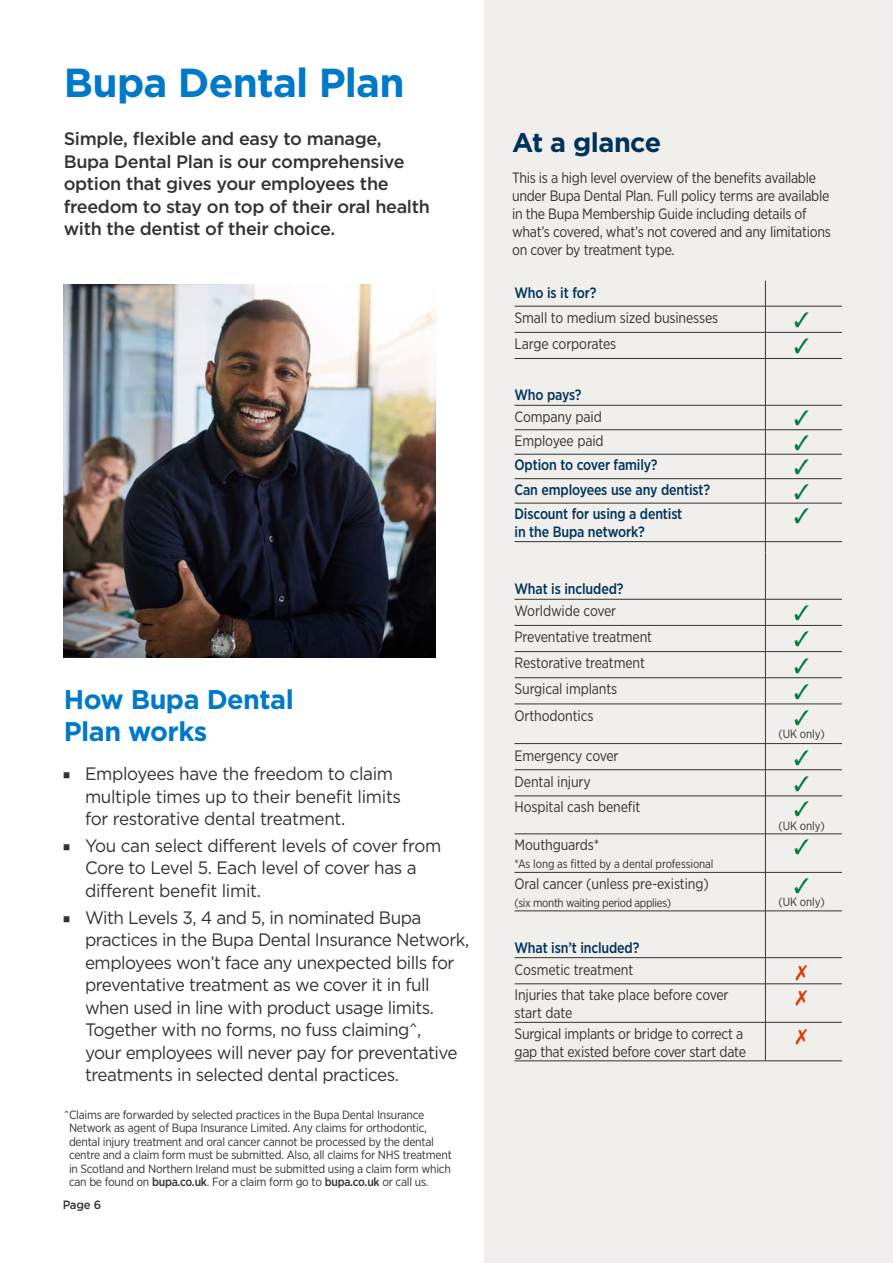
<style>
.page{position:relative;width:893px;height:1263px;background:#fff}
.page>*{position:absolute;margin:0;border:0;box-sizing:border-box;transform-origin:0 0}
.t1{font:700 40.5px "Gotham";letter-spacing:-.02em;color:#0079c8}
.t2{font:700 27px/31.5px "Gotham";letter-spacing:-.02em;color:#0079c8}
.t3{font:700 27px "Gotham";letter-spacing:-.02em;color:#00335b}
.t4{font:18px/22.5px "Gotham";letter-spacing:-.03em;color:#333;scale:.95 1}
.t5{font:500 18px/22.5px "Gotham";letter-spacing:-.02em;color:#333}
.t6{font:15px/18px "Gotham Narrow";letter-spacing:-.02em;color:#333;scale:.95 1}
.t7{font:500 15px/18px "Gotham Narrow";letter-spacing:-.01em;color:#00335b;scale:.95 1}
.t8{font:12px/13.5px "Gotham Narrow";letter-spacing:-.02em;color:#333}
.t9{font:12px "Gotham Narrow";letter-spacing:-.02em;color:#333;scale:.95 1}
.t10{font:500 12px "Gotham";color:#333;scale:.95 1}
.s1{font-weight:500}
</style>
<div class="page">
<div style="left:485px;top:0;width:408px;height:1263px;background:#f1efeb"></div>
<hr style="left:514px;top:358px;width:251px;height:1px;background:#333">
<hr style="left:765px;top:358px;width:77px;height:1px;background:#333">
<hr style="left:514px;top:306px;width:251px;height:1px;background:#333">
<hr style="left:765px;top:306px;width:77px;height:1px;background:#333">
<hr style="left:514px;top:332px;width:251px;height:1px;background:#333">
<hr style="left:765px;top:332px;width:77px;height:1px;background:#333">
<hr style="left:514px;top:405px;width:251px;height:1px;background:#333">
<hr style="left:765px;top:405px;width:77px;height:1px;background:#333">
<hr style="left:514px;top:429px;width:251px;height:1px;background:#333">
<hr style="left:765px;top:429px;width:77px;height:1px;background:#333">
<hr style="left:514px;top:599px;width:251px;height:1px;background:#333">
<hr style="left:765px;top:599px;width:77px;height:1px;background:#333">
<hr style="left:514px;top:625px;width:251px;height:1px;background:#333">
<hr style="left:765px;top:625px;width:77px;height:1px;background:#333">
<hr style="left:514px;top:651px;width:251px;height:1px;background:#333">
<hr style="left:765px;top:651px;width:77px;height:1px;background:#333">
<hr style="left:514px;top:677px;width:251px;height:1px;background:#333">
<hr style="left:765px;top:677px;width:77px;height:1px;background:#333">
<hr style="left:514px;top:704px;width:251px;height:1px;background:#333">
<hr style="left:765px;top:704px;width:77px;height:1px;background:#333">
<hr style="left:514px;top:743px;width:251px;height:1px;background:#333">
<hr style="left:765px;top:743px;width:77px;height:1px;background:#333">
<hr style="left:514px;top:769px;width:251px;height:1px;background:#333">
<hr style="left:765px;top:769px;width:77px;height:1px;background:#333">
<hr style="left:514px;top:796px;width:251px;height:1px;background:#333">
<hr style="left:765px;top:796px;width:77px;height:1px;background:#333">
<hr style="left:514px;top:834px;width:251px;height:1px;background:#333">
<hr style="left:765px;top:834px;width:77px;height:1px;background:#333">
<hr style="left:514px;top:872px;width:251px;height:1px;background:#333">
<hr style="left:765px;top:872px;width:77px;height:1px;background:#333">
<hr style="left:514px;top:911px;width:251px;height:1px;background:#333">
<hr style="left:765px;top:911px;width:77px;height:1px;background:#333">
<hr style="left:514px;top:957px;width:251px;height:1px;background:#333">
<hr style="left:765px;top:957px;width:77px;height:1px;background:#333">
<hr style="left:514px;top:983px;width:251px;height:1px;background:#333">
<hr style="left:765px;top:983px;width:77px;height:1px;background:#333">
<hr style="left:514px;top:1022px;width:251px;height:1px;background:#333">
<hr style="left:765px;top:1022px;width:77px;height:1px;background:#333">
<hr style="left:514px;top:1060px;width:251px;height:1px;background:#333">
<hr style="left:765px;top:1060px;width:77px;height:1px;background:#333">
<hr style="left:514px;top:454px;width:251px;height:1px;background:#333">
<hr style="left:765px;top:454px;width:77px;height:1px;background:#333">
<hr style="left:514px;top:478px;width:251px;height:1px;background:#333">
<hr style="left:765px;top:478px;width:77px;height:1px;background:#333">
<hr style="left:514px;top:503px;width:251px;height:1px;background:#333">
<hr style="left:765px;top:503px;width:77px;height:1px;background:#333">
<hr style="left:514px;top:541px;width:251px;height:1px;background:#333">
<hr style="left:765px;top:541px;width:77px;height:1px;background:#333">
<svg style="left:765px;top:281px;width:1px;height:77px"></svg>
<hr style="left:765px;top:359px;width:1px;height:46px;background:#333">
<svg style="left:765px;top:405px;width:1px;height:98px"></svg>
<hr style="left:765px;top:503px;width:1px;height:38px;background:#333">
<hr style="left:765px;top:552px;width:1px;height:47px;background:#333">
<svg style="left:765px;top:599px;width:1px;height:105px"></svg>
<hr style="left:765px;top:704px;width:1px;height:39px;background:#333">
<svg style="left:765px;top:744px;width:1px;height:52px"></svg>
<hr style="left:765px;top:796px;width:1px;height:38px;background:#333">
<hr style="left:765px;top:834px;width:1px;height:38px;background:#333">
<hr style="left:765px;top:872px;width:1px;height:39px;background:#333">
<hr style="left:765px;top:911px;width:1px;height:46px;background:#333">
<svg style="left:765px;top:958px;width:1px;height:26px"></svg>
<hr style="left:765px;top:984px;width:1px;height:38px;background:#333">
<hr style="left:765px;top:1022px;width:1px;height:39px;background:#333">
<img style="left:64px;top:285px;width:372px;height:372px">
<h1 class="t1" style="left:64px;top:60px;width:342px">Bupa Dental Plan</h1>
<p class="t5" style="left:64px;top:127px;width:368px">Simple, fexible and easy to manage, Bupa Dental Plan is our comprehensive option that gives your employees the freedom to stay on top of their oral health with the dentist of their choice.</p>
<p class="t3" style="left:512px;top:127px;width:151px">At a glance</p>
<p class="t6" style="left:512px;top:168px;width:337px">This is a high level overview of the benefts available under Bupa Dental Plan. Full policy terms are available in the Bupa Membership Guide including details of what’s covered, what’s not covered and any limitations on cover by treatment type.</p>
<p class="t2" style="left:64px;top:683px;width:232px">How Bupa Dental<br>Plan works</p>
<p class="t4" style="left:85px;top:762px;width:334px">Employees have the freedom to claim multiple times up to their beneft limits for restorative dental treatment.</p>
<p class="t4" style="left:85px;top:834px;width:377px">You can select different levels of cover from<br>Core to Level 5. Each level of cover has a different beneft limit.</p>
<p class="t4" style="left:85px;top:906px;width:406px">With Levels 3, 4 and 5, in nominated Bupa practices in the Bupa Dental Insurance Network, employees won’t face any unexpected bills for preventative treatment as we cover it in full when used in line with product usage limits.<br>Together with no forms, no fuss claiming^,<br>your employees will never pay for preventative treatments in selected dental practices.</p>
<p class="t8" style="left:69px;top:1108px;width:384px;text-indent:-5px">^Claims are forwarded by selected practices in the Bupa Dental Insurance Network as agent of Bupa Insurance Limited. Any claims for orthodontic, dental injury treatment and oral cancer cannot be processed by the dental centre and a claim form must be submitted. Also, all claims for NHS treatment in Scotland and Northern Ireland must be submitted using a claim form which can be found on <span class="s1">bupa.co.uk</span>. For a claim form go to <span class="s1">bupa.co.uk</span> or call us.</p>
<p class="t10" style="left:63px;top:1198px;width:42px">Page 6</p>
<p class="t7" style="left:514px;top:283px;width:88px">Who is it for?</p>
<p class="t6" style="left:514px;top:309px;width:216px">Small to medium sized businesses</p>
<p class="t6" style="left:514px;top:335px;width:109px">Large corporates</p>
<p class="t7" style="left:514px;top:386px;width:72px">Who pays?</p>
<p class="t6" style="left:514px;top:407px;width:93px">Company paid</p>
<p class="t6" style="left:514px;top:431px;width:95px">Employee paid</p>
<p class="t7" style="left:514px;top:456px;width:152px">Option to cover family?</p>
<p class="t7" style="left:514px;top:480px;width:207px">Can employees use any dentist?</p>
<p class="t7" style="left:514px;top:505px;width:178px">Discount for using a dentist in the Bupa network?</p>
<p class="t7" style="left:514px;top:580px;width:116px">What is included?</p>
<p class="t6" style="left:514px;top:601px;width:109px">Worldwide cover</p>
<p class="t6" style="left:514px;top:627px;width:146px">Preventative treatment</p>
<p class="t6" style="left:514px;top:653px;width:139px">Restorative treatment</p>
<p class="t6" style="left:514px;top:679px;width:110px">Surgical implants</p>
<p class="t6" style="left:514px;top:706px;width:85px">Orthodontics</p>
<p class="t6" style="left:514px;top:746px;width:111px">Emergency cover</p>
<p class="t6" style="left:514px;top:772px;width:82px">Dental injury</p>
<p class="t6" style="left:514px;top:797px;width:134px">Hospital cash beneft</p>
<p class="t9" style="left:778px;top:727px;width:50px">(UK only)</p>
<p class="t9" style="left:778px;top:818px;width:50px">(UK only)</p>
<p class="t6" style="left:514px;top:835px;width:91px">Mouthguards*</p>
<p class="t9" style="left:514px;top:856px;width:211px">*As long as ftted by a dental professional</p>
<p class="t6" style="left:514px;top:874px;width:206px">Oral cancer (unless pre-existing)</p>
<p class="t9" style="left:514px;top:895px;width:166px">(six month waiting period applies)</p>
<p class="t9" style="left:778px;top:894px;width:50px">(UK only)</p>
<p class="t7" style="left:514px;top:938px;width:133px">What isn’t included?</p>
<p class="t6" style="left:514px;top:960px;width:127px">Cosmetic treatment</p>
<p class="t6" style="left:514px;top:985px;width:227px">Injuries that take place before cover start date</p>
<p class="t6" style="left:514px;top:1024px;width:245px">Surgical implants or bridge to correct a gap that existed before cover start date</p>
</div>
